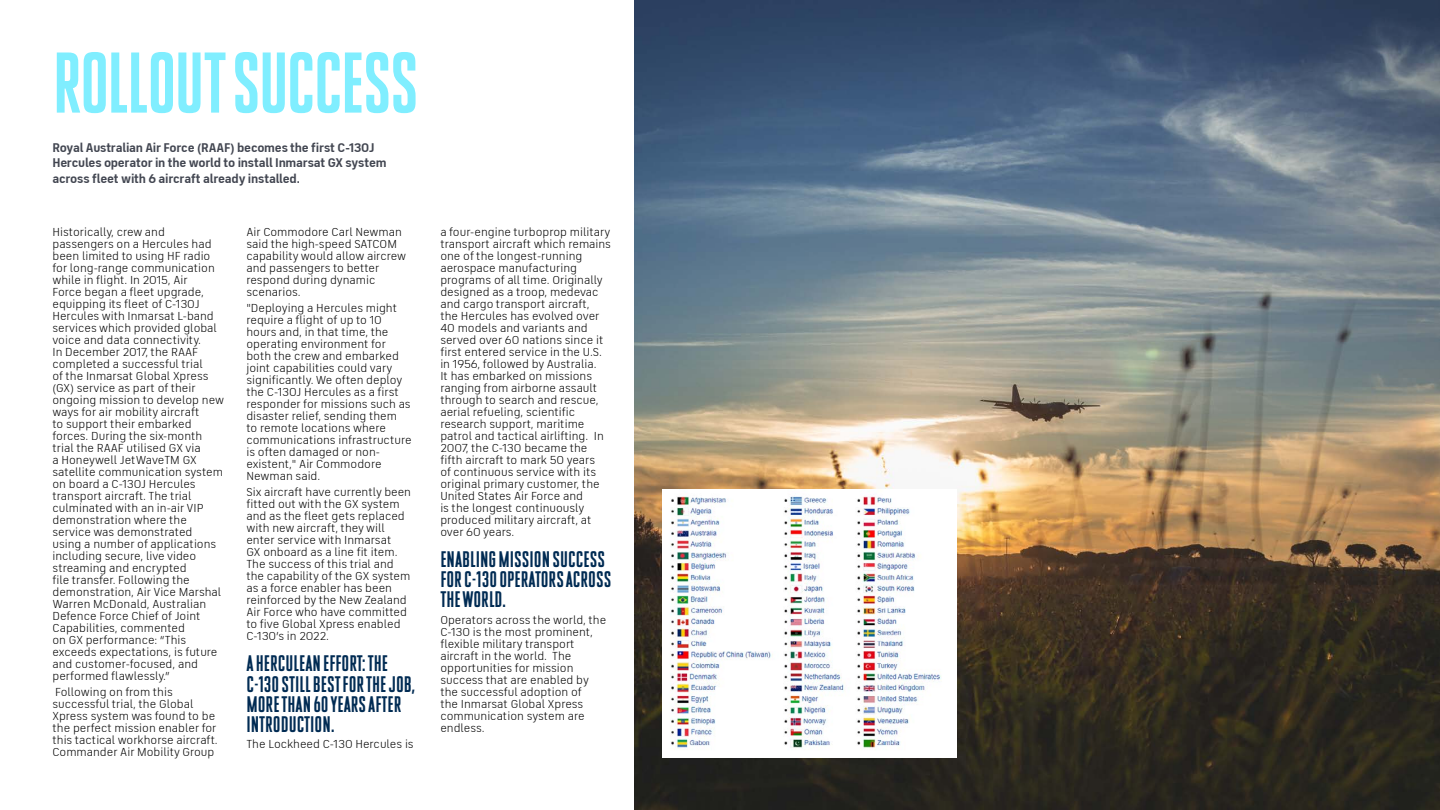
<style>
.page{position:relative;width:1440px;height:810px;background:#fff}
.page>*{position:absolute;margin:0;border:0;box-sizing:border-box;transform-origin:0 0}
.t1{font:85.88px "Inmarsat Infinite Standard";letter-spacing:-.025em;color:#80eeff}
.t2{font:22.5px/20.2px "Inmarsat Infinite Standard";color:#002b53}
.t3{font:700 12.75px/15.3px "FS Industrie";letter-spacing:-.02em;color:#424651}
.t4{font:12px/12px "FS Industrie";color:#000}
</style>
<div class="page">
<img style="left:634px;top:0;width:806px;height:810px">
<img style="left:663px;top:489px;width:294px;height:269px">
<h1 class="t1" style="left:52px;top:52px;width:368px">ROLLOUT SUCCESS</h1>
<p class="t3" style="left:52px;top:140px;width:336px">Royal Australian Air Force (RAAF) becomes the first C-130J<br>Hercules operator in the world to install Inmarsat GX system across fleet with 6 aircraft already installed.</p>
<p class="t4" style="left:52px;top:226px;width:173px">Historically, crew and passengers on a Hercules had been limited to using HF radio for long-range communication while in flight. In 2015, Air<br>Force began a fleet upgrade, equipping its fleet of C-130J<br>Hercules with Inmarsat L-band services which provided global voice and data connectivity.<br>In December 2017, the RAAF completed a successful trial<br>of the Inmarsat Global Xpress (GX) service as part of their ongoing mission to develop new ways for air mobility aircraft<br>to support their embarked forces. During the six-month trial the RAAF utilised GX via<br>a Honeywell JetWaveTM GX satellite communication system on board a C-130J Hercules transport aircraft. The trial culminated with an in-air VIP demonstration where the service was demonstrated using a number of applications including secure, live video streaming and encrypted<br>file transfer. Following the demonstration, Air Vice Marshal<br>Warren McDonald, Australian<br>Defence Force Chief of Joint<br>Capabilities, commented<br>on GX performance: “This exceeds expectations, is future and customer-focused, and performed flawlessly.”</p>
<p class="t4" style="left:52px;top:686px;width:167px">Following on from this successful trial, the Global<br>Xpress system was found to be the perfect mission enabler for this tactical workhorse aircraft.<br>Commander Air Mobility Group</p>
<p class="t4" style="left:246px;top:226px;width:161px">Air Commodore Carl Newman said the high-speed SATCOM capability would allow aircrew and passengers to better respond during dynamic scenarios.</p>
<p class="t4" style="left:246px;top:302px;width:167px">"Deploying a Hercules might require a flight of up to 10 hours and, in that time, the operating environment for both the crew and embarked joint capabilities could vary significantly. We often deploy the C-130J Hercules as a first responder for missions such as disaster relief, sending them<br>to remote locations where communications infrastructure is often damaged or non&shy;existent," Air Commodore<br>Newman said.</p>
<p class="t4" style="left:246px;top:486px;width:166px">Six aircraft have currently been fitted out with the GX system and as the fleet gets replaced with new aircraft, they will enter service with Inmarsat<br>GX onboard as a line fit item.<br>The success of this trial and the capability of the GX system as a force enabler has been reinforced by the New Zealand<br>Air Force who have committed to five Global Xpress enabled<br>C-130’s in 2022.</p>
<h2 class="t2" style="left:246px;top:654px;width:170px">A HERCULEAN EFFORT: THE<br>C-130 STILL BEST FOR THE JOB,<br>MORE THAN 60 YEARS AFTER<br>INTRODUCTION.</h2>
<p class="t4" style="left:246px;top:738px;width:169px">The Lockheed C-130 Hercules is</p>
<p class="t4" style="left:440px;top:226px;width:172px">a four-engine turboprop military transport aircraft which remains one of the longest-running aerospace manufacturing programs of all time. Originally designed as a troop, medevac and cargo transport aircraft,<br>the Hercules has evolved over<br>40 models and variants and served over 60 nations since it first entered service in the U.S. in 1956, followed by Australia.<br>It has embarked on missions ranging from airborne assault through to search and rescue, aerial refueling, scientific research support, maritime patrol and tactical airlifting. In<br>2007, the C-130 became the fifth aircraft to mark 50 years<br>of continuous service with its original primary customer, the<br>United States Air Force and<br>is the longest continuously produced military aircraft, at over 60 years.</p>
<h2 class="t2" style="left:440px;top:550px;width:173px">ENABLING MISSION SUCCESS<br>FOR C-130 OPERATORS ACROSS<br>THE WORLD.</h2>
<p class="t4" style="left:440px;top:614px;width:167px">Operators across the world, the<br>C-130 is the most prominent, flexible military transport aircraft in the world. The opportunities for mission success that are enabled by the successful adoption of<br>the Inmarsat Global Xpress communication system are endless.</p>
</div>
